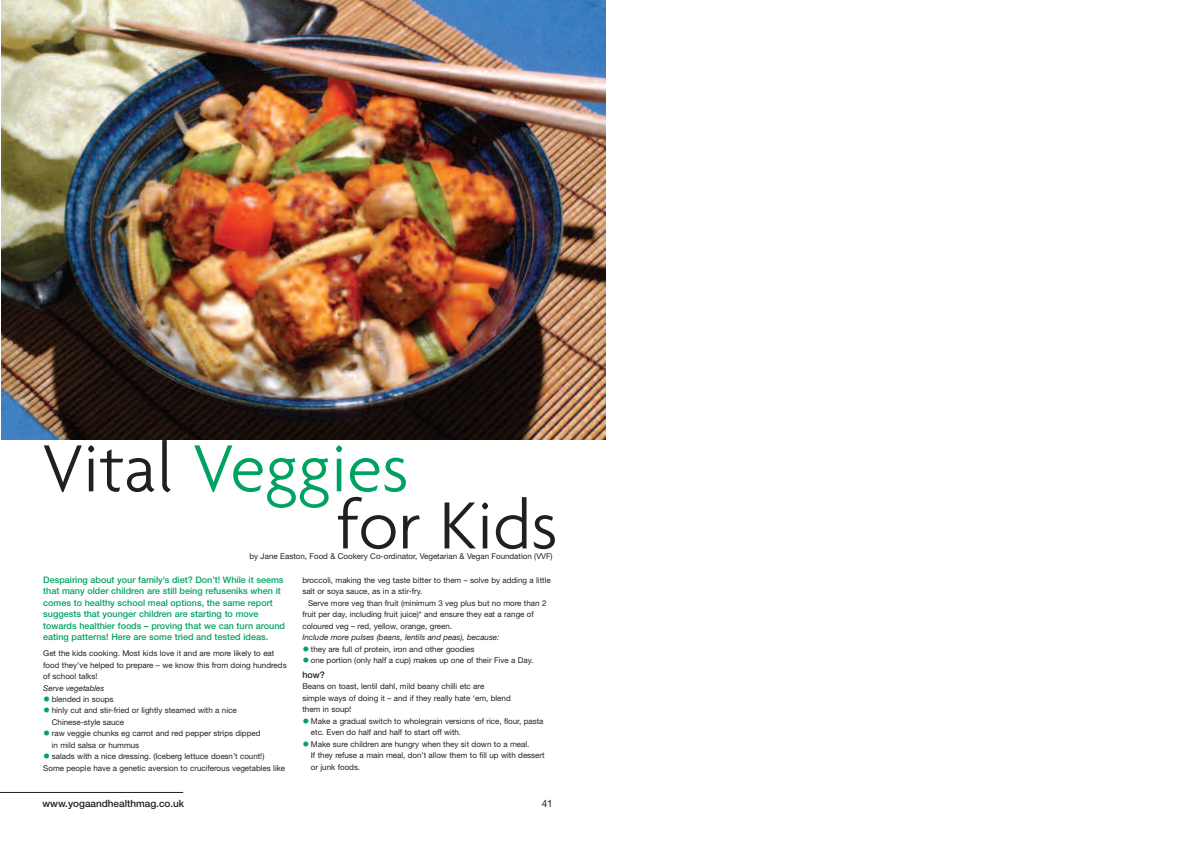
<style>
.page{position:relative;width:1191px;height:842px;background:#fff}
.page>*{position:absolute;margin:0;border:0;box-sizing:border-box;transform-origin:0 0}
.t1{font:300 72px "Agenda";color:#00a261}
.t2{font:300 72px "Agenda";color:#231f20}
.t3{font:500 10px "Helvetica Neue";color:#231f20}
.t4{font:10px "Helvetica Neue";color:#231f20}
.t5{font:500 9px/11.5px "Helvetica Neue";color:#00a261}
.t6{font:500 9px "Helvetica Neue";color:#231f20}
.t7{font:8px/11.5px "Helvetica Neue";color:#231f20}
.t8{font:italic 8px "Helvetica Neue";color:#231f20}
.s1{color:#231f20}
.s2{font-size:72.8px}
.s3{font-weight:500;font-size:14px;color:#00a261}
</style>
<div class="page">
<img style="left:2px;top:0;width:603px;height:440px">
<hr style="left:0;top:792px;width:183px;height:1px;background:#231f20">
<h1 class="t1" style="left:43px;top:424px;width:368px"><span class="s1">Vital</span> Veggie<span class="s2">s</span></h1>
<h1 class="t2" style="left:337px;top:481px;width:223px">for Kids</h1>
<p class="t7" style="left:249px;top:551px;width:305px">by Jane Easton, Food &amp; Cookery Co-ordinator, Vegetarian &amp; Vegan Foundation (VVF)</p>
<p class="t7" style="left:302px;top:575px;width:250px">broccoli, making the veg taste bitter to them – solve by adding a little salt or soya sauce, as in a stir-fry.</p>
<p class="t7" style="left:302px;top:598px;width:246px;text-indent:6px">Serve more veg than fruit (minimum 3 veg plus but no more than 2 fruit per day, including fruit juice)* and ensure they eat a range of coloured veg – red, yellow, orange, green.</p>
<p class="t8" style="left:302px;top:635px;width:198px">Include more pulses (beans, lentils and peas), because:</p>
<p class="t7" style="left:302px;top:644px;width:174px"><span class="s3">•</span> they are full of protein, iron and other goodies</p>
<p class="t7" style="left:302px;top:655px;width:232px"><span class="s3">•</span> one portion (only half a cup) makes up one of their Five a Day.</p>
<p class="t6" style="left:302px;top:671px;width:24px">how?</p>
<p class="t7" style="left:302px;top:681px;width:210px">Beans on toast, lentil dahl, mild beany chilli etc are<br>simple ways of doing it – and if they really hate ‘em, blend them in soup!</p>
<p class="t7" style="left:311px;top:716px;width:234px;text-indent:-8px"><span class="s3">•</span> Make a gradual switch to wholegrain versions of rice, flour, pasta etc. Even do half and half to start off with.</p>
<p class="t7" style="left:311px;top:739px;width:235px;text-indent:-8px"><span class="s3">•</span> Make sure children are hungry when they sit down to a meal.<br>If they refuse a main meal, don’t allow them to fill up with dessert or junk foods.</p>
<p class="t5" style="left:43px;top:575px;width:243px">Despairing about your family’s diet? Don’t! While it seems that many older children are still being refuseniks when it comes to healthy school meal options, the same report suggests that younger children are starting to move towards healthier foods – proving that we can turn around eating patterns! Here are some tried and tested ideas.</p>
<p class="t7" style="left:43px;top:648px;width:245px">Get the kids cooking. Most kids love it and are more likely to eat food they’ve helped to prepare – we know this from doing hundreds of school talks!</p>
<p class="t8" style="left:43px;top:685px;width:63px">Serve vegetables</p>
<p class="t7" style="left:43px;top:694px;width:72px"><span class="s3">•</span> blended in soups</p>
<p class="t7" style="left:52px;top:706px;width:186px;text-indent:-9px"><span class="s3">•</span> hinly cut and stir-fried or lightly steamed with a nice<br>Chinese-style sauce</p>
<p class="t7" style="left:52px;top:729px;width:210px;text-indent:-9px"><span class="s3">•</span> raw veggie chunks eg carrot and red pepper strips dipped in mild salsa or hummus</p>
<p class="t7" style="left:43px;top:751px;width:243px"><span class="s3">•</span> salads with a nice dressing. (Iceberg lettuce doesn’t count!)<br>Some people have a genetic aversion to cruciferous vegetables like</p>
<p class="t3" style="left:43px;top:799px;width:143px">www.yogaandhealthmag.co.uk</p>
<p class="t4" style="left:541px;top:799px;width:13px">41</p>
</div>
